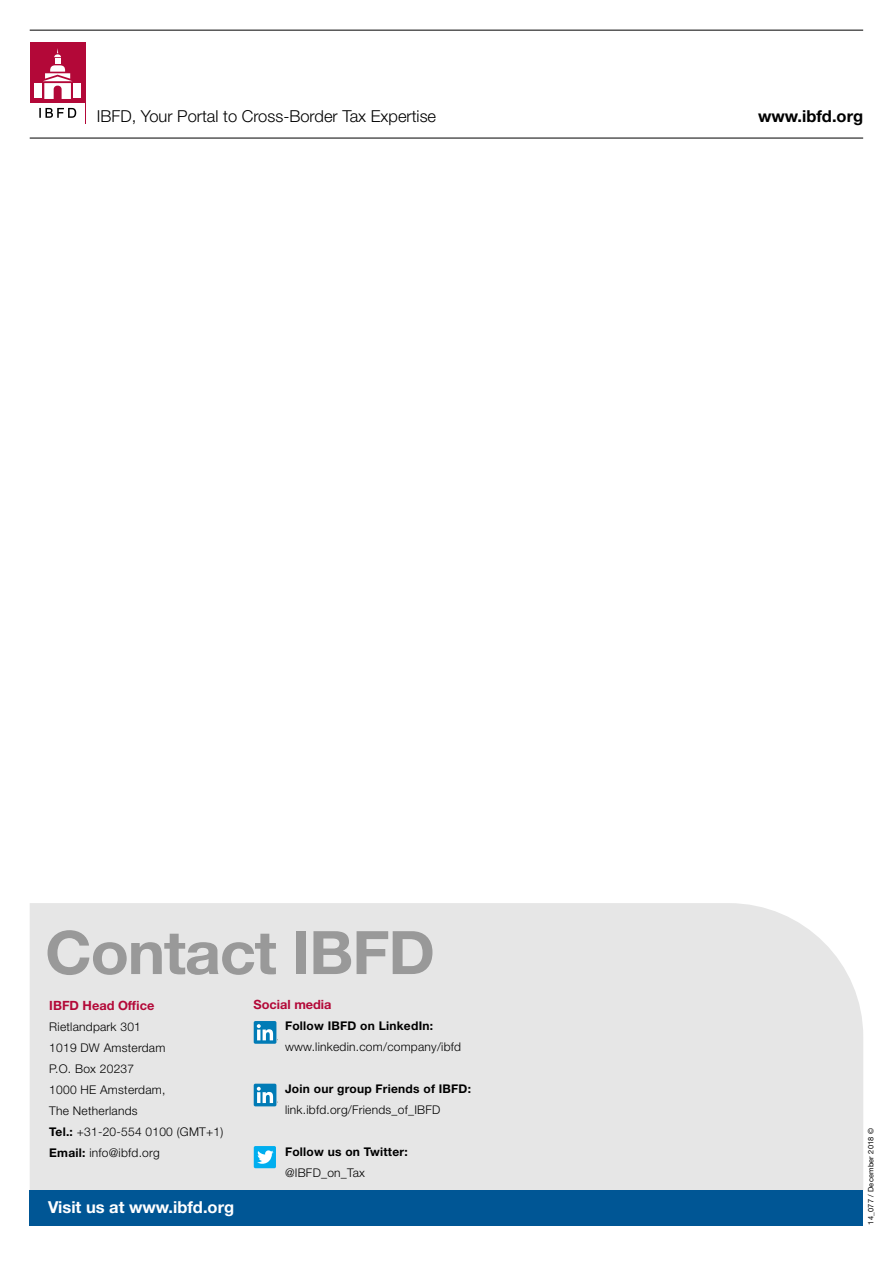
<style>
.page{position:relative;width:893px;height:1263px;background:#fff}
.page>*{position:absolute;margin:0;border:0;box-sizing:border-box;transform-origin:0 0}
.t1{font:700 60px "Helvetica Neue LT Pro";letter-spacing:-.02em;color:#999;scale:1.05 1}
.t2{font:300 16.5px "Helvetica Neue LT Pro";color:#000}
.t3{font:700 16.5px "Helvetica Neue LT Pro";color:#fff}
.t4{font:700 16.5px "Helvetica Neue LT Pro";color:#000}
.t5{font:300 14.25px "Helvetica Neue LT Pro";letter-spacing:.045em;color:#000}
.t6{font:700 12.75px "Helvetica Neue LT Pro";color:#b30838}
.t7{font:300 12px/21px "Helvetica Neue LT Pro";letter-spacing:.02em;color:#000}
.t8{font:700 12px "Helvetica Neue LT Pro";letter-spacing:.02em;color:#000}
.t9{font:7.5px "Helvetica Neue LT Pro";letter-spacing:.02em;color:#000}
.s1{font-weight:700}
</style>
<div class="page">
<hr style="left:30px;top:30px;width:833px;height:1px;background:#000">
<hr style="left:30px;top:138px;width:833px;height:1px;background:#000">
<div style="left:30px;top:42px;width:56px;height:82px;background:#b30838"></div>
<div style="left:30px;top:103px;width:55px;height:20px;background:#fff"></div>
<div style="left:35px;top:83px;width:7px;height:15px;background:#fff"></div>
<div style="left:73px;top:83px;width:8px;height:15px;background:#fff"></div>
<svg style="left:43px;top:48px;width:30px;height:51px"></svg>
<svg style="left:39px;top:108px;width:37px;height:10px"></svg>
<div style="left:30px;top:903px;width:833px;height:287px;background:#e6e6e6"></div>
<div style="left:30px;top:1190px;width:833px;height:36px;background:#005695"></div>
<div style="left:254px;top:1021px;width:22px;height:23px;background:#007bb6;border-radius:2px"></div>
<svg style="left:257px;top:1024px;width:16px;height:16px"></svg>
<div style="left:254px;top:1084px;width:22px;height:22px;background:#007bb6;border-radius:2px"></div>
<svg style="left:257px;top:1087px;width:16px;height:16px"></svg>
<div style="left:254px;top:1146px;width:22px;height:22px;background:#00aeef;border-radius:2px"></div>
<svg style="left:257px;top:1150px;width:17px;height:14px"></svg>
<p class="t5" style="left:98px;top:104px;width:326px">IBFD, Your Portal to Cross-Border Tax Expertise</p>
<h2 class="t4" style="left:758px;top:106px;width:107px">www.ibfd.org</h2>
<h2 class="t2" style="left:97px;top:106px;width:341px">IBFD, Your Portal to Cross-Border Tax Expertise</h2>
<h1 class="t1" style="left:45px;top:915px;width:373px">Contact IBFD</h1>
<p class="t6" style="left:253px;top:996px;width:80px">Social media</p>
<p class="t8" style="left:285px;top:1018px;width:150px">Follow IBFD on LinkedIn:</p>
<p class="t7" style="left:285px;top:1036px;width:178px">www.linkedin.com/company/ibfd</p>
<p class="t8" style="left:285px;top:1081px;width:188px">Join our group Friends of IBFD:</p>
<p class="t7" style="left:285px;top:1099px;width:157px">link.ibfd.org/Friends_of_IBFD</p>
<p class="t8" style="left:285px;top:1144px;width:124px">Follow us on Twitter:</p>
<p class="t7" style="left:285px;top:1162px;width:82px">@IBFD_on_Tax</p>
<p class="t6" style="left:49px;top:998px;width:107px">IBFD Head Office</p>
<p class="t7" style="left:49px;top:1016px;width:176px">Rietlandpark 301<br>1019 DW Amsterdam<br>P.O. Box 20237<br>1000 HE Amsterdam,<br>The Netherlands<br><span class="s1">Tel.:</span> +31-20-554 0100 (GMT+1)<br><span class="s1">Email:</span> info@ibfd.org</p>
<h2 class="t3" style="left:48px;top:1197px;width:188px">Visit us at www.ibfd.org</h2>
<p class="t9" style="left:866px;top:1224px;width:98px;rotate:-90deg">14_077 / December 2018 ©</p>
</div>
